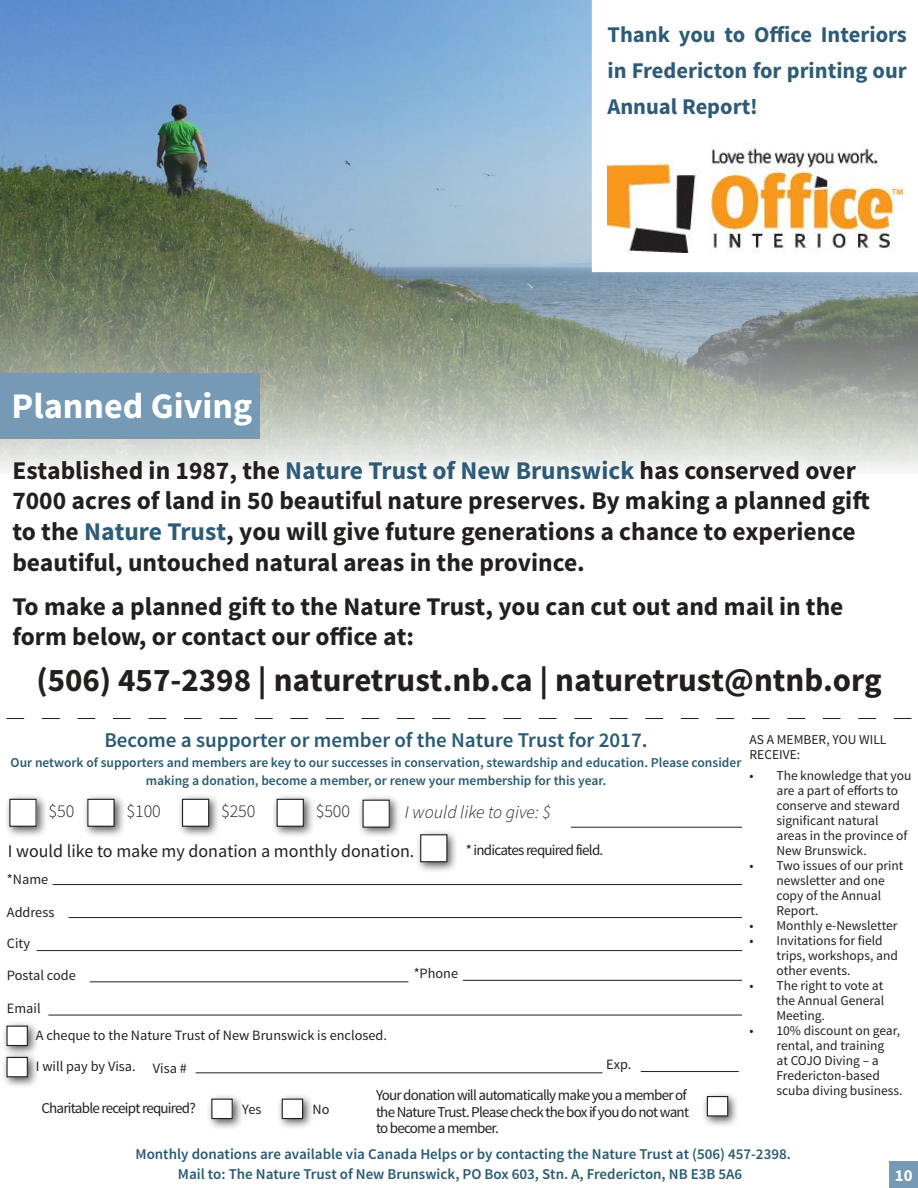
<style>
.page{position:relative;width:918px;height:1188px;background:#fff}
.page>*{position:absolute;margin:0;border:0;box-sizing:border-box;transform-origin:0 0}
.t1{font:700 36px "Source Sans Pro";color:#fff}
.t2{font:700 33px "Source Sans Pro";color:#241f1f}
.t3{font:700 25.5px/30.6px "Source Sans Pro";color:#241f1f}
.t4{font:700 22.5px/36px "Source Sans Pro";color:#2e5b77;text-align:justify}
.t5{font:600 21px "Source Sans Pro";color:#285a74}
.t6{font:18px "Source Sans Pro";color:#241f1f}
.t7{font:italic 300 18px "Source Sans Pro";color:#241f1f}
.t8{font:300 18px "Source Sans Pro";color:#241f1f}
.t9{font:700 16.8px "Source Sans Pro";color:#fff}
.t10{font:15px/16.5px "Source Sans Pro";letter-spacing:-.05em;color:#241f1f}
.t11{font:600 15px "Source Sans Pro";color:#285a74}
.t12{font:14.25px/31.2px "Source Sans Pro";color:#241f1f}
.t13{font:13.5px/15px "Source Sans Pro";color:#241f1f}
.t14{font:600 13.5px/18px "Source Sans Pro";color:#285a74;text-align:center}
.s1{color:#2e5b77}
</style>
<div class="page">
<svg style="left:6px;top:718px;width:906px;height:1px"></svg>
<div style="left:4px;top:794px;width:44px;height:44px;background:#241f1f;opacity:.75"></div>
<div style="left:10px;top:799px;width:26px;height:27px;background:#fff"></div>
<div style="left:9px;top:799px;width:28px;height:28px;border:1px solid #241f1f"></div>
<div style="left:82px;top:794px;width:44px;height:44px;background:#241f1f;opacity:.75"></div>
<div style="left:88px;top:799px;width:26px;height:27px;background:#fff"></div>
<div style="left:87px;top:799px;width:28px;height:28px;border:1px solid #241f1f"></div>
<div style="left:177px;top:794px;width:43px;height:44px;background:#241f1f;opacity:.75"></div>
<div style="left:183px;top:799px;width:26px;height:27px;background:#fff"></div>
<div style="left:182px;top:799px;width:27px;height:28px;border:1px solid #241f1f"></div>
<div style="left:271px;top:794px;width:44px;height:44px;background:#241f1f;opacity:.75"></div>
<div style="left:277px;top:799px;width:26px;height:27px;background:#fff"></div>
<div style="left:277px;top:799px;width:27px;height:28px;border:1px solid #241f1f"></div>
<div style="left:357px;top:794px;width:44px;height:45px;background:#241f1f;opacity:.75"></div>
<div style="left:363px;top:800px;width:26px;height:27px;background:#fff"></div>
<div style="left:363px;top:800px;width:27px;height:28px;border:1px solid #241f1f"></div>
<hr style="left:53px;top:884px;width:689px;height:1px;background:#241f1f">
<hr style="left:69px;top:917px;width:673px;height:1px;background:#241f1f">
<hr style="left:37px;top:950px;width:705px;height:1px;background:#241f1f">
<hr style="left:48px;top:1015px;width:694px;height:1px;background:#241f1f">
<div style="left:1px;top:1020px;width:38px;height:37px;background:#241f1f;opacity:.75"></div>
<div style="left:7px;top:1026px;width:20px;height:20px;background:#fff"></div>
<div style="left:6px;top:1026px;width:22px;height:20px;border:1px solid #241f1f"></div>
<div style="left:1px;top:1052px;width:38px;height:36px;background:#241f1f;opacity:.75"></div>
<div style="left:7px;top:1057px;width:20px;height:20px;background:#fff"></div>
<div style="left:6px;top:1057px;width:22px;height:20px;border:1px solid #241f1f"></div>
<hr style="left:196px;top:1072px;width:406px;height:1px;background:#241f1f">
<hr style="left:90px;top:981px;width:318px;height:1px;background:#241f1f">
<hr style="left:571px;top:827px;width:171px;height:1px;background:#241f1f">
<hr style="left:463px;top:980px;width:279px;height:1px;background:#241f1f">
<hr style="left:641px;top:1071px;width:98px;height:1px;background:#241f1f">
<div style="left:206px;top:1093px;width:38px;height:37px;background:#241f1f;opacity:.75"></div>
<div style="left:212px;top:1099px;width:20px;height:20px;background:#fff"></div>
<div style="left:211px;top:1099px;width:22px;height:20px;border:1px solid #241f1f"></div>
<div style="left:276px;top:1093px;width:38px;height:37px;background:#241f1f;opacity:.75"></div>
<div style="left:282px;top:1099px;width:21px;height:20px;background:#fff"></div>
<div style="left:282px;top:1099px;width:21px;height:20px;border:1px solid #241f1f"></div>
<img style="left:0;top:0;width:918px;height:471px">
<div style="left:0;top:374px;width:260px;height:65px;background:#769ab6"></div>
<div style="left:415px;top:829px;width:44px;height:44px;background:#241f1f;opacity:.75"></div>
<div style="left:421px;top:835px;width:26px;height:27px;background:#fff"></div>
<div style="left:420px;top:834px;width:27px;height:28px;border:1px solid #241f1f"></div>
<div style="left:702px;top:1091px;width:37px;height:36px;background:#241f1f;opacity:.75"></div>
<div style="left:707px;top:1097px;width:21px;height:19px;background:#fff"></div>
<div style="left:707px;top:1096px;width:21px;height:20px;border:1px solid #241f1f"></div>
<div style="left:889px;top:1161px;width:29px;height:27px;background:#769ab6"></div>
<svg style="left:592px;top:0;width:326px;height:272px"></svg>
<img style="left:608px;top:143px;width:299px;height:109px">
<h3 class="t4" style="left:608px;top:17px;width:301px">Thank you to Office Interiors in Fredericton for printing our Annual Report!</h3>
<h1 class="t1" style="left:12px;top:383px;width:242px">Planned Giving</h1>
<p class="t3" style="left:12px;top:456px;width:859px">Established in 1987, the <span class="s1">Nature Trust of New Brunswick</span> has conserved over 7000 acres of land in 50 beautiful nature preserves. By making a planned gift to the <span class="s1">Nature Trust</span>, you will give future generations a chance to experience beautiful, untouched natural areas in the province.</p>
<h3 class="t3" style="left:12px;top:592px;width:833px">To make a planned gift to the Nature Trust, you can cut out and mail in the form below, or contact our office at:</h3>
<h2 class="t2" style="left:36px;top:659px;width:847px">(506) 457-2398 | naturetrust.nb.ca | naturetrust@ntnb.org</h2>
<h3 class="t5" style="left:104px;top:727px;width:545px">Become a supporter or member of the Nature Trust for 2017.</h3>
<p class="t14" style="left:11px;top:754px;width:732px">Our network of supporters and members are key to our successes in conservation, stewardship and education. Please consider making a donation, become a member, or renew your membership for this year.</p>
<h3 class="t8" style="left:48px;top:800px;width:27px">$50</h3>
<h3 class="t8" style="left:126px;top:800px;width:36px">$100</h3>
<h3 class="t8" style="left:221px;top:800px;width:36px">$250</h3>
<h3 class="t8" style="left:316px;top:800px;width:36px">$500</h3>
<h3 class="t7" style="left:405px;top:801px;width:147px">I would like to give: $</h3>
<h3 class="t6" style="left:8px;top:840px;width:408px">I would like to make my donation a monthly donation.</h3>
<p class="t12" style="left:7px;top:864px;width:43px">*Name</p>
<p class="t12" style="left:7px;top:897px;width:49px">Address<br>City</p>
<p class="t12" style="left:7px;top:960px;width:70px">Postal code</p>
<p class="t12" style="left:7px;top:993px;width:35px">Email</p>
<p class="t12" style="left:414px;top:958px;width:46px">*Phone</p>
<p class="t10" style="left:466px;top:842px;width:139px">* indicates required field.</p>
<p class="t12" style="left:36px;top:1020px;width:353px">A cheque to the Nature Trust of New Brunswick is enclosed.<br>I will pay by Visa. Visa #</p>
<p class="t10" style="left:41px;top:1100px;width:156px">Charitable receipt required?</p>
<p class="t12" style="left:606px;top:1049px;width:27px">Exp.</p>
<p class="t10" style="left:376px;top:1087px;width:315px">Your donation will automatically make you a member of the Nature Trust. Please check the box if you do not want to become a member.</p>
<p class="t12" style="left:242px;top:1093px;width:21px">Yes</p>
<p class="t12" style="left:313px;top:1093px;width:18px">No</p>
<p class="t13" style="left:749px;top:732px;width:138px">AS A MEMBER, YOU WILL<br>RECEIVE:</p>
<p class="t13" style="left:776px;top:768px;width:137px;text-indent:-27px">• The knowledge that you are a part of efforts to conserve and steward significant natural areas in the province of<br>New Brunswick.</p>
<p class="t13" style="left:776px;top:858px;width:129px;text-indent:-27px">• Two issues of our print newsletter and one copy of the Annual<br>Report.</p>
<p class="t13" style="left:749px;top:918px;width:150px">• Monthly e-Newsletter</p>
<p class="t13" style="left:776px;top:933px;width:123px;text-indent:-27px">• Invitations for field trips, workshops, and other events.</p>
<p class="t13" style="left:776px;top:978px;width:109px;text-align:justify;text-indent:-27px">• The right to vote at the Annual General Meeting.</p>
<p class="t13" style="left:776px;top:1023px;width:128px;text-indent:-27px">• 10% discount on gear, rental, and training<br>at COJO Diving – a<br>Fredericton-based scuba diving business.</p>
<p class="t11" style="left:136px;top:1145px;width:657px">Monthly donations are available via Canada Helps or by contacting the Nature Trust at (506) 457-2398.</p>
<p class="t11" style="left:178px;top:1165px;width:566px">Mail to: The Nature Trust of New Brunswick, PO Box 603, Stn. A, Fredericton, NB E3B 5A6</p>
<p class="t9" style="left:895px;top:1165px;width:19px">10</p>
</div>
